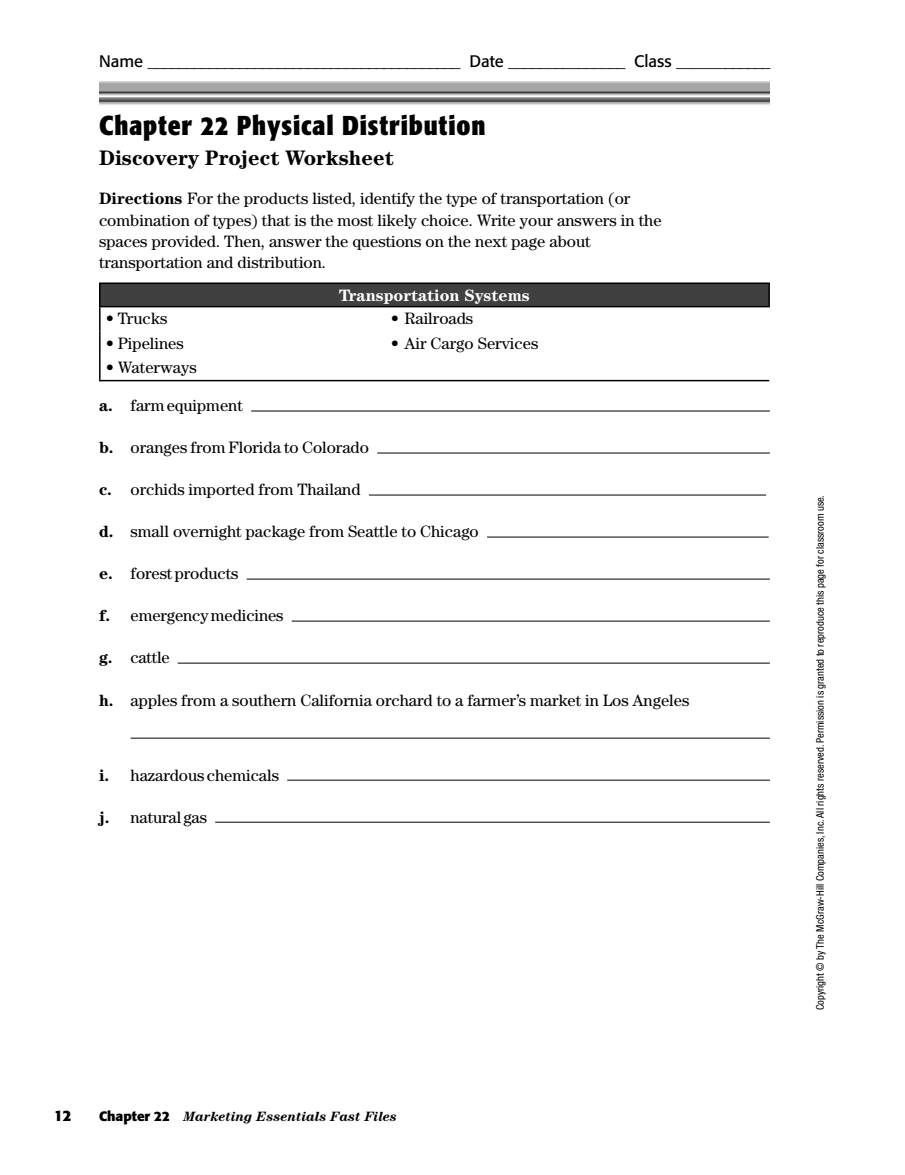
<style>
.page{position:relative;width:905px;height:1175px;background:#fff}
.page>*{position:absolute;margin:0;border:0;box-sizing:border-box;transform-origin:0 0}
.t1{font:700 27px "Formata OTF Cn";letter-spacing:.03em;color:#000}
.t2{font:700 21px "Century Std";color:#000}
.t3{font:16.5px/21px "Century Std";color:#000}
.t4{font:16.5px "Formata OTF";color:#000}
.t5{font:700 16.5px "Century Std";color:#fff}
.t6{font:700 15px "Formata OTF";color:#000}
.t7{font:italic 700 13.5px "Century Std";color:#000}
.t8{font:condensed 10.5px "Helvetica Neue LT Std";color:#000}
.s1{font-weight:700}
.s2{font-family:"Formata OTF";font-style:normal}
</style>
<div class="page">
<img style="left:99px;top:81px;width:671px;height:24px">
<hr style="left:130px;top:737px;width:640px;height:1px;background:#000">
<div style="left:100px;top:283px;width:669px;height:24px;background:#404040"></div>
<hr style="left:99px;top:282px;width:286px;height:2px;background:#000">
<hr style="left:385px;top:282px;width:385px;height:2px;background:#000">
<hr style="left:768px;top:284px;width:2px;height:22px;background:#000">
<hr style="left:99px;top:306px;width:286px;height:1px;background:#000">
<hr style="left:385px;top:306px;width:385px;height:1px;background:#000">
<svg style="left:99px;top:284px;width:1px;height:96px"></svg>
<hr style="left:99px;top:380px;width:670px;height:1px;background:#000">
<hr style="left:251px;top:410px;width:518px;height:1px;background:#000">
<hr style="left:377px;top:452px;width:393px;height:1px;background:#000">
<hr style="left:369px;top:494px;width:397px;height:1px;background:#000">
<hr style="left:487px;top:536px;width:281px;height:1px;background:#000">
<hr style="left:247px;top:578px;width:522px;height:1px;background:#000">
<hr style="left:292px;top:620px;width:477px;height:1px;background:#000">
<hr style="left:178px;top:662px;width:591px;height:1px;background:#000">
<hr style="left:287px;top:779px;width:482px;height:1px;background:#000">
<hr style="left:215px;top:821px;width:554px;height:1px;background:#000">
<p class="t4" style="left:99px;top:53px;width:673px">Name _________________________________________ Date _______________ Class ____________</p>
<p class="t1" style="left:99px;top:114px;width:388px">Chapter 22 Physical Distribution</p>
<p class="t2" style="left:99px;top:150px;width:296px">Discovery Project Worksheet</p>
<p class="t3" style="left:99px;top:189px;width:564px"><span class="s1">Directions</span> For the products listed, identify the type of transportation (or combination of types) that is the most likely choice. Write your answers in the spaces provided. Then, answer the questions on the next page about transportation and distribution.</p>
<p class="t5" style="left:339px;top:289px;width:192px">Transportation Systems</p>
<p class="t3" style="left:106px;top:309px;width:63px">• Trucks</p>
<p class="t3" style="left:391px;top:309px;width:84px">• Railroads</p>
<p class="t3" style="left:106px;top:334px;width:80px">• Pipelines</p>
<p class="t3" style="left:391px;top:334px;width:149px">• Air Cargo Services</p>
<p class="t3" style="left:106px;top:358px;width:92px">• Waterways</p>
<p class="t3" style="left:99px;top:396px;width:145px"><span class="s1">a.</span> farm equipment</p>
<p class="t3" style="left:99px;top:438px;width:271px"><span class="s1">b.</span> oranges from Florida to Colorado</p>
<p class="t3" style="left:99px;top:480px;width:263px"><span class="s1">c.</span> orchids imported from Thailand</p>
<p class="t3" style="left:99px;top:522px;width:381px"><span class="s1">d.</span> small overnight package from Seattle to Chicago</p>
<p class="t3" style="left:99px;top:564px;width:141px"><span class="s1">e.</span> forest products</p>
<p class="t3" style="left:99px;top:606px;width:186px"><span class="s1">f.</span> emergency medicines</p>
<p class="t3" style="left:99px;top:648px;width:72px"><span class="s1">g.</span> cattle</p>
<p class="t3" style="left:99px;top:690px;width:592px"><span class="s1">h.</span> apples from a southern California orchard to a farmer’s market in Los Angeles</p>
<p class="t3" style="left:99px;top:765px;width:181px"><span class="s1">i.</span> hazardous chemicals</p>
<p class="t3" style="left:99px;top:807px;width:109px"><span class="s1">j.</span> natural gas</p>
<p class="t6" style="left:54px;top:1108px;width:19px">12</p>
<p class="t7" style="left:99px;top:1111px;width:300px"><span class="s2">Chapter 22</span> Marketing Essentials Fast Files</p>
<p class="t8" style="left:816px;top:1010px;width:517px;rotate:-90deg">Copyright © by The McGraw-Hill Companies, Inc. All rights reserved. Permission is granted to reproduce this page for classroom use.</p>
</div>
